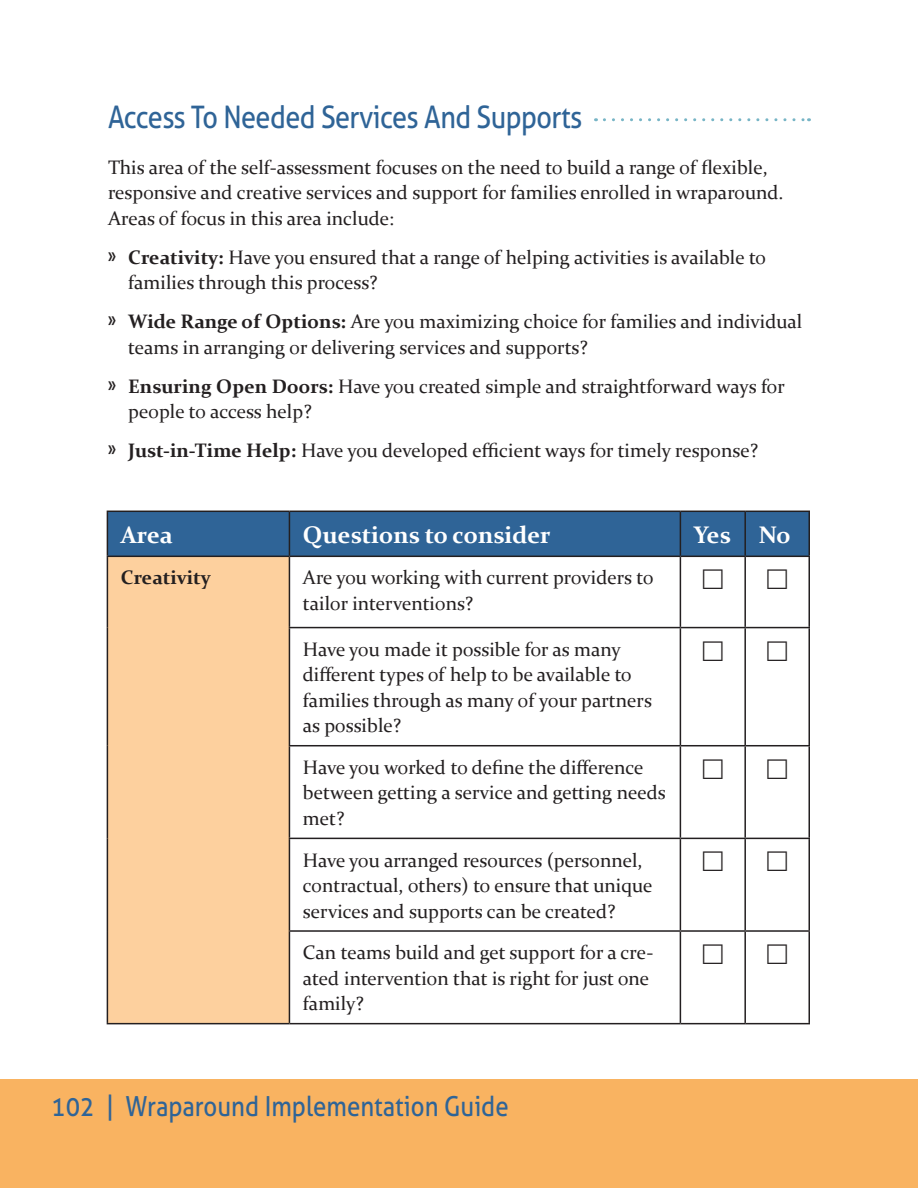
<style>
.page{position:relative;width:918px;height:1188px;background:#fff}
.page>*{position:absolute;margin:0;border:0;box-sizing:border-box;transform-origin:0 0}
.t1{font:31.05px "Aller";letter-spacing:-.02em;color:#2f6497;scale:.87 1}
.t2{font:27.6px "Aller";color:#2f6497;scale:.87 1}
.t3{font:700 24px "Constantia";color:#fff}
.t4{font:19.5px/25.5px "Constantia";color:#231f20}
.t5{font:700 19.5px "Constantia";color:#231f20}
.s1{font-family:"Big Noodle Titling";font-size:21px}
.s2{font-weight:700}
</style>
<div class="page">
<div style="left:108px;top:512px;width:700px;height:44px;background:#2f6497"></div>
<div style="left:107px;top:556px;width:182px;height:468px;background:#fdd09e"></div>
<hr style="left:107px;top:511px;width:182px;height:1px;background:#231f20">
<hr style="left:107px;top:512px;width:1px;height:44px;background:#231f20">
<hr style="left:289px;top:511px;width:391px;height:1px;background:#231f20">
<hr style="left:289px;top:512px;width:1px;height:44px;background:#231f20">
<hr style="left:680px;top:511px;width:65px;height:1px;background:#231f20">
<hr style="left:680px;top:512px;width:1px;height:44px;background:#231f20">
<hr style="left:745px;top:511px;width:65px;height:1px;background:#231f20">
<hr style="left:744px;top:512px;width:2px;height:44px;background:#231f20">
<hr style="left:808px;top:512px;width:2px;height:44px;background:#231f20">
<hr style="left:107px;top:556px;width:182px;height:1px;background:#231f20">
<hr style="left:107px;top:557px;width:1px;height:71px;background:#231f20">
<hr style="left:289px;top:556px;width:391px;height:1px;background:#231f20">
<hr style="left:289px;top:557px;width:1px;height:70px;background:#231f20">
<hr style="left:680px;top:556px;width:65px;height:1px;background:#231f20">
<hr style="left:680px;top:557px;width:1px;height:70px;background:#231f20">
<hr style="left:745px;top:556px;width:65px;height:1px;background:#231f20">
<hr style="left:744px;top:557px;width:2px;height:70px;background:#231f20">
<hr style="left:808px;top:557px;width:2px;height:70px;background:#231f20">
<hr style="left:107px;top:628px;width:1px;height:118px;background:#231f20">
<hr style="left:289px;top:627px;width:391px;height:1px;background:#231f20">
<hr style="left:289px;top:628px;width:1px;height:117px;background:#231f20">
<hr style="left:680px;top:627px;width:65px;height:1px;background:#231f20">
<hr style="left:680px;top:628px;width:1px;height:117px;background:#231f20">
<hr style="left:745px;top:627px;width:65px;height:1px;background:#231f20">
<hr style="left:744px;top:628px;width:2px;height:117px;background:#231f20">
<hr style="left:808px;top:628px;width:2px;height:117px;background:#231f20">
<hr style="left:107px;top:746px;width:1px;height:92px;background:#231f20">
<hr style="left:289px;top:745px;width:391px;height:1px;background:#231f20">
<hr style="left:289px;top:746px;width:1px;height:92px;background:#231f20">
<hr style="left:680px;top:745px;width:65px;height:1px;background:#231f20">
<hr style="left:680px;top:746px;width:1px;height:92px;background:#231f20">
<hr style="left:745px;top:745px;width:65px;height:1px;background:#231f20">
<hr style="left:744px;top:746px;width:2px;height:92px;background:#231f20">
<hr style="left:808px;top:746px;width:2px;height:92px;background:#231f20">
<hr style="left:107px;top:838px;width:1px;height:93px;background:#231f20">
<hr style="left:289px;top:838px;width:391px;height:1px;background:#231f20">
<hr style="left:289px;top:839px;width:1px;height:91px;background:#231f20">
<hr style="left:680px;top:838px;width:65px;height:1px;background:#231f20">
<hr style="left:680px;top:839px;width:1px;height:91px;background:#231f20">
<hr style="left:745px;top:838px;width:65px;height:1px;background:#231f20">
<hr style="left:744px;top:839px;width:2px;height:91px;background:#231f20">
<hr style="left:808px;top:839px;width:2px;height:91px;background:#231f20">
<hr style="left:107px;top:931px;width:1px;height:92px;background:#231f20">
<hr style="left:289px;top:930px;width:391px;height:2px;background:#231f20">
<hr style="left:289px;top:932px;width:1px;height:91px;background:#231f20">
<hr style="left:680px;top:930px;width:65px;height:2px;background:#231f20">
<hr style="left:680px;top:932px;width:1px;height:91px;background:#231f20">
<hr style="left:745px;top:930px;width:65px;height:2px;background:#231f20">
<hr style="left:744px;top:932px;width:2px;height:91px;background:#231f20">
<hr style="left:808px;top:932px;width:2px;height:91px;background:#231f20">
<hr style="left:107px;top:1023px;width:182px;height:1px;background:#231f20">
<hr style="left:289px;top:1023px;width:391px;height:1px;background:#231f20">
<hr style="left:680px;top:1023px;width:65px;height:1px;background:#231f20">
<hr style="left:745px;top:1023px;width:65px;height:1px;background:#231f20">
<svg style="left:604px;top:118px;width:205px;height:3px"></svg>
<div style="left:0;top:1079px;width:918px;height:109px;background:#f9b361"></div>
<h1 class="t1" style="left:108px;top:98px;width:547px">Access To Needed Services And Supports</h1>
<p class="t4" style="left:108px;top:153px;width:677px">This area of the self-assessment focuses on the need to build a range of flexible, responsive and creative services and support for families enrolled in wraparound.<br>Areas of focus in this area include:</p>
<p class="t4" style="left:128px;top:243px;width:639px;text-indent:-20px"><span class="s1">»</span> <span class="s2">Creativity:</span> Have you ensured that a range of helping activities is available to families through this process?</p>
<p class="t4" style="left:128px;top:308px;width:676px;text-indent:-20px"><span class="s1">»</span> <span class="s2">Wide Range of Options:</span> Are you maximizing choice for families and individual teams in arranging or delivering services and supports?</p>
<p class="t4" style="left:128px;top:372px;width:658px;text-indent:-20px"><span class="s1">»</span> <span class="s2">Ensuring Open Doors:</span> Have you created simple and straightforward ways for people to access help?</p>
<p class="t4" style="left:108px;top:437px;width:652px"><span class="s1">»</span> <span class="s2">Just-in-Time Help:</span> Have you developed efficient ways for timely response?</p>
<p class="t3" style="left:121px;top:518px;width:53px">Area</p>
<p class="t3" style="left:303px;top:518px;width:249px">Questions to consider</p>
<p class="t3" style="left:694px;top:518px;width:98px">Yes No</p>
<p class="t5" style="left:121px;top:564px;width:92px">Creativity</p>
<p class="t4" style="left:303px;top:564px;width:352px">Are you working with current providers to tailor interventions?</p>
<p class="t4" style="left:303px;top:635px;width:350px">Have you made it possible for as many different types of help to be available to families through as many of your partners as possible?</p>
<p class="t4" style="left:303px;top:754px;width:364px">Have you worked to define the difference between getting a service and getting needs met?</p>
<p class="t4" style="left:303px;top:846px;width:351px">Have you arranged resources (personnel, contractual, others) to ensure that unique services and supports can be created?</p>
<p class="t4" style="left:303px;top:939px;width:352px">Can teams build and get support for a cre&shy;ated intervention that is right for just one family?</p>
<h2 class="t2" style="left:51px;top:1089px;width:527px">102 | Wraparound Implementation Guide</h2>
</div>
